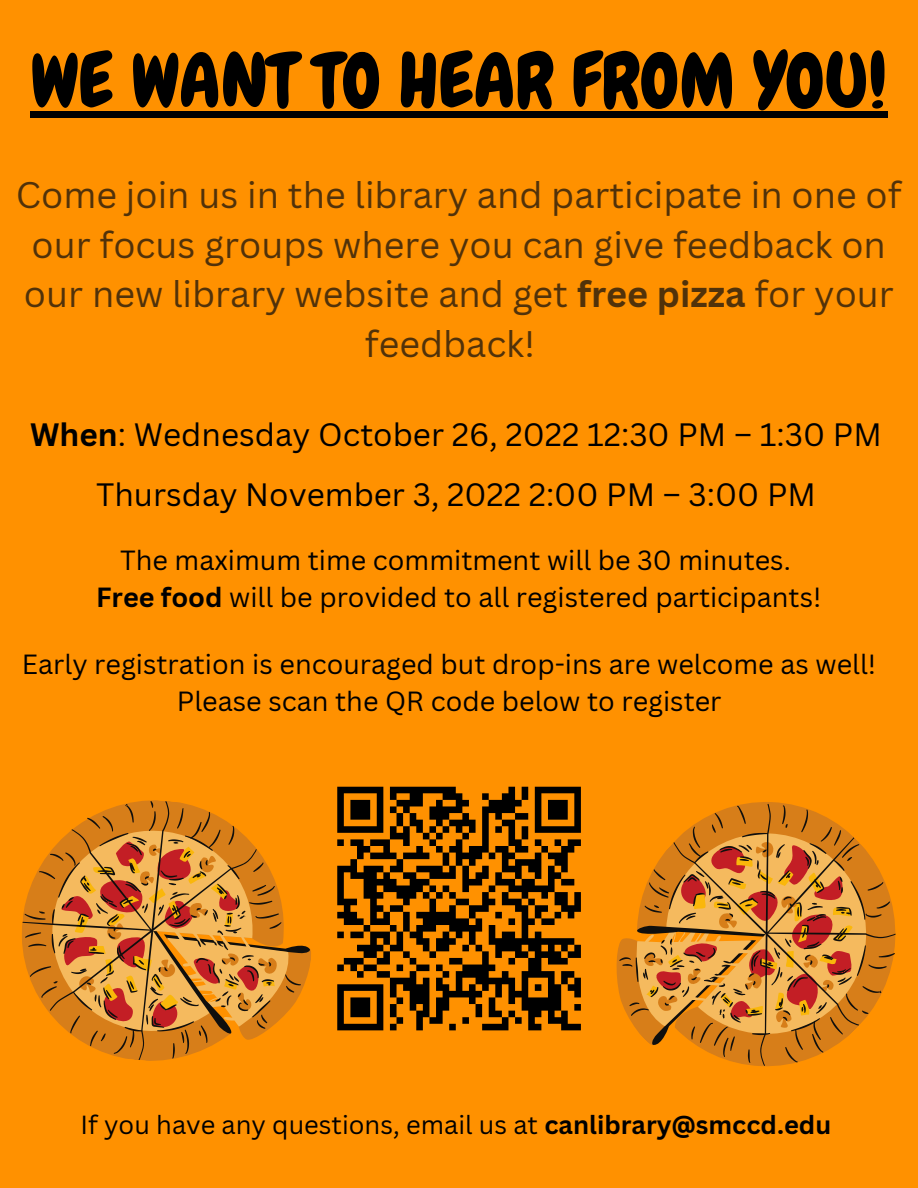
<style>
.page{position:relative;width:918px;height:1188px;background:#ff9100}
.page>*{position:absolute;margin:0;border:0;box-sizing:border-box;transform-origin:0 0}
.t1{font:75px "Chewy";color:#000}
.t2{font:36px/49.5px "Canva Sans";color:#51320a;text-align:center}
.t3{font:31.5px "Canva Sans";color:#000}
.t4{font:27px/37.2px "Canva Sans";color:#000;text-align:center}
.t5{font:25.5px "Canva Sans";color:#000}
.s1{font-weight:700}
</style>
<div class="page">
<svg style="left:337px;top:786px;width:230px;height:245px"></svg>
<div style="left:30px;top:111px;width:858px;height:7px;background:#000"></div>
<svg style="left:22px;top:800px;width:289px;height:261px"></svg>
<svg style="left:567px;top:786px;width:329px;height:281px"></svg>
<h1 class="t1" style="left:30px;top:33px;width:858px">WE WANT TO HEAR FROM YOU!</h1>
<h1 class="t2" style="left:16px;top:170px;width:887px">Come join us in the library and participate in one of our focus groups where you can give feedback on our new library website and get <span class="s1">free pizza</span> for your feedback!</h1>
<p class="t3" style="left:30px;top:412px;width:853px"><span class="s1">When</span>: Wednesday October 26, 2022 12:30 PM – 1:30 PM</p>
<h1 class="t3" style="left:96px;top:473px;width:722px">Thursday November 3, 2022 2:00 PM – 3:00 PM</h1>
<p class="t4" style="left:96px;top:541px;width:727px">The maximum time commitment will be 30 minutes.<br><span class="s1">Free food</span> will be provided to all registered participants!</p>
<p class="t4" style="left:22px;top:645px;width:856px">Early registration is encouraged but drop-ins are welcome as well!<br>Please scan the QR code below to register</p>
<p class="t5" style="left:81px;top:1107px;width:752px">If you have any questions, email us at <span class="s1">canlibrary@smccd.edu</span></p>
</div>
